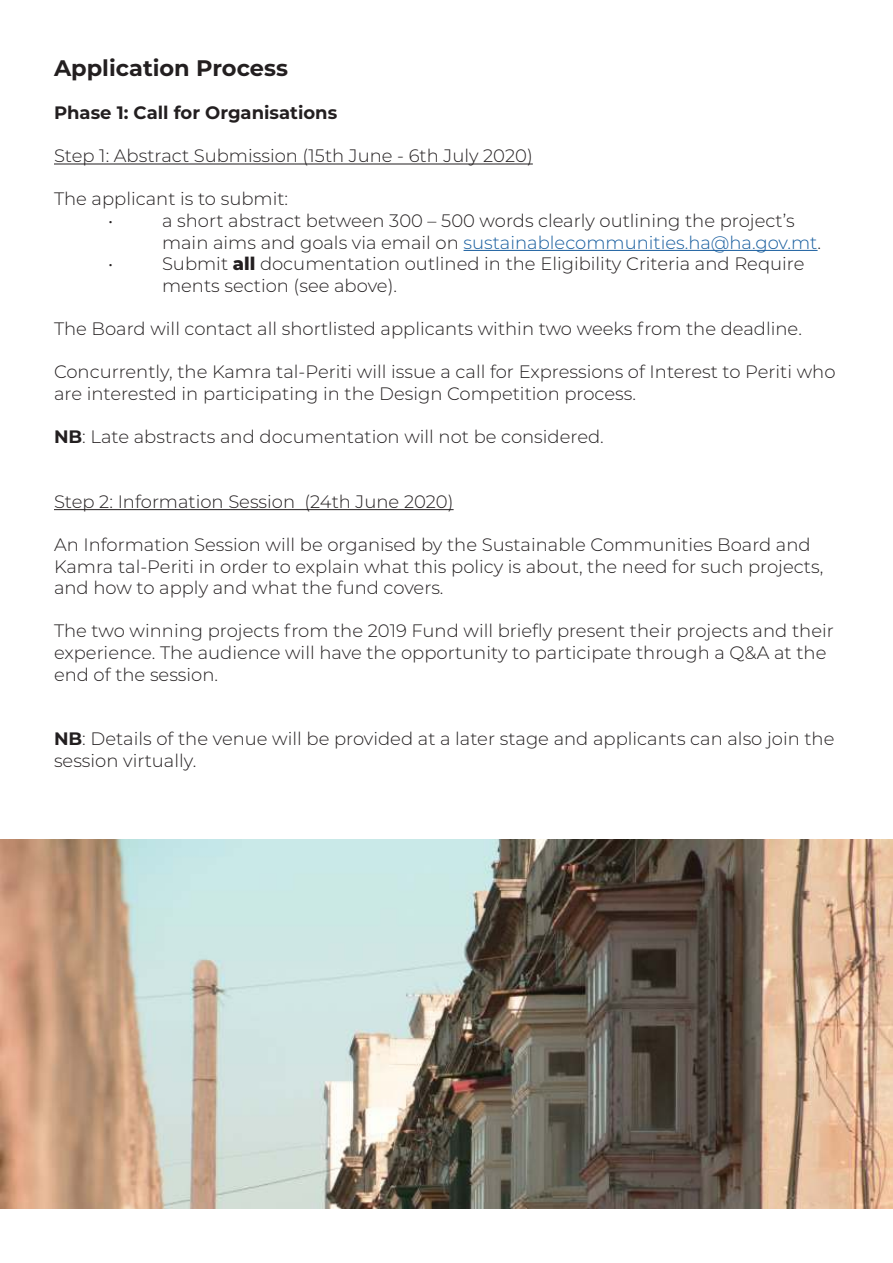
<style>
.page{position:relative;width:893px;height:1263px;background:#fff}
.page>*{position:absolute;margin:0;border:0;box-sizing:border-box;transform-origin:0 0}
.t1{font:700 22.5px "Montserrat";color:#231f20}
.t2{font:300 18px/21.6px "Montserrat";color:#231f20}
.t3{font:700 18px "Montserrat";color:#231f20}
.s1{color:#175d9e}
.s2{font-weight:800}
.s3{font-weight:700}
</style>
<div class="page">
<hr style="left:54px;top:164px;width:479px;height:1px;background:#231f20">
<hr style="left:464px;top:250px;width:354px;height:1px;background:#175d9e">
<hr style="left:54px;top:509px;width:400px;height:1px;background:#231f20">
<img style="left:0;top:839px;width:893px;height:370px">
<p class="t1" style="left:54px;top:57px;width:235px">Application Process</p>
<p class="t3" style="left:54px;top:104px;width:285px">Phase 1: Call for Organisations</p>
<p class="t2" style="left:54px;top:146px;width:480px">Step 1: Abstract Submission (15th June - 6th July 2020)</p>
<p class="t2" style="left:108px;top:189px;width:182px;text-indent:-54px">The applicant is to submit: •</p>
<p class="t2" style="left:162px;top:210px;width:661px">a short abstract between 300 – 500 words clearly outlining the project’s main aims and goals via email on <span class="s1">sustainablecommunities.ha@ha.gov.mt</span>.</p>
<p class="t2" style="left:108px;top:254px;width:7px">•</p>
<p class="t2" style="left:162px;top:254px;width:644px">Submit <span class="s2">all</span> documentation outlined in the Eligibility Criteria and Require ments section (see above).</p>
<p class="t2" style="left:54px;top:318px;width:749px">The Board will contact all shortlisted applicants within two weeks from the deadline.</p>
<p class="t2" style="left:54px;top:362px;width:783px">Concurrently, the Kamra tal-Periti will issue a call for Expressions of Interest to Periti who are interested in participating in the Design Competition process.</p>
<p class="t2" style="left:54px;top:426px;width:551px"><span class="s3">NB</span>: Late abstracts and documentation will not be considered.</p>
<p class="t2" style="left:54px;top:491px;width:401px">Step 2: Information Session (24th June 2020)</p>
<p class="t2" style="left:54px;top:534px;width:771px">An Information Session will be organised by the Sustainable Communities Board and<br>Kamra tal-Periti in order to explain what this policy is about, the need for such projects, and how to apply and what the fund covers.</p>
<p class="t2" style="left:54px;top:621px;width:781px">The two winning projects from the 2019 Fund will briefly present their projects and their experience. The audience will have the opportunity to participate through a Q&amp;A at the end of the session.</p>
<p class="t2" style="left:54px;top:729px;width:782px"><span class="s3">NB</span>: Details of the venue will be provided at a later stage and applicants can also join the session virtually.</p>
</div>
